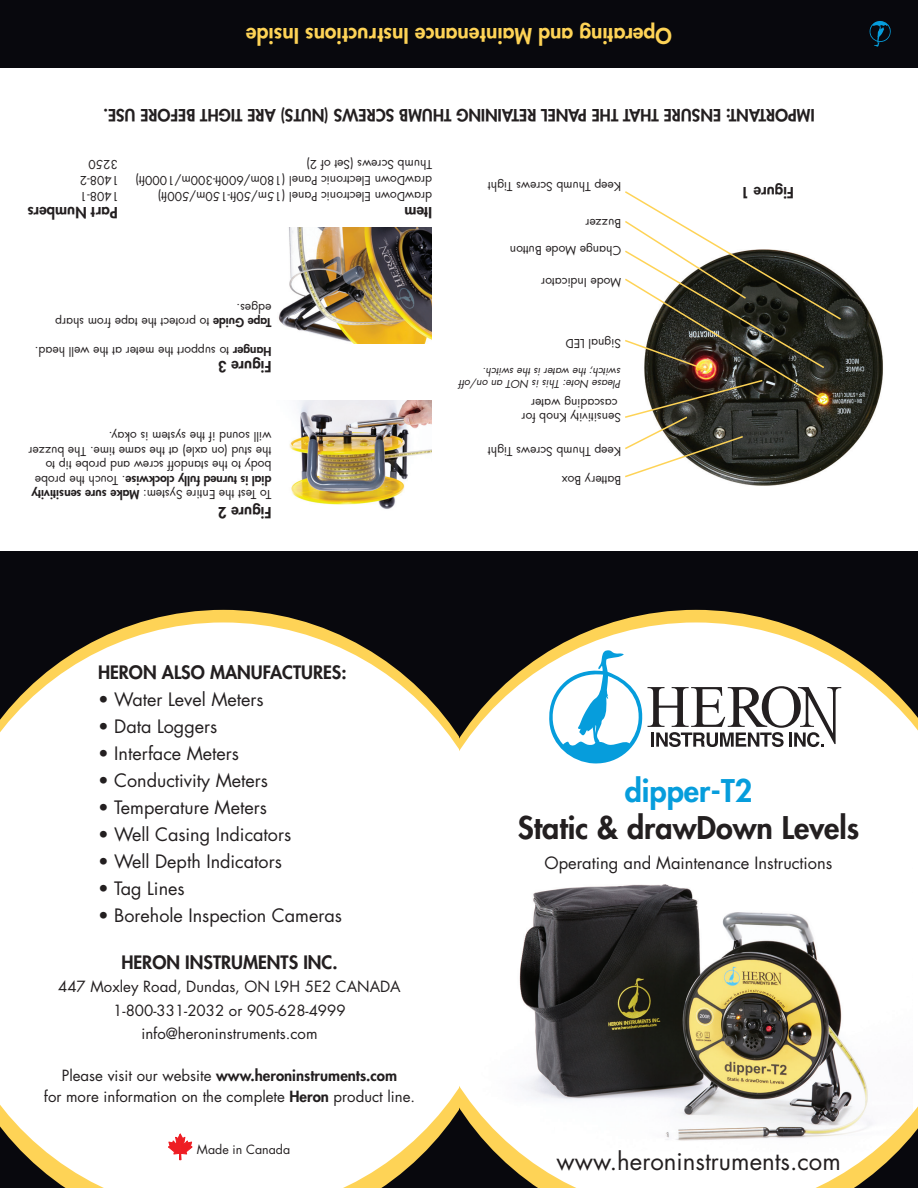
<style>
.page{position:relative;width:918px;height:1188px;background:#fff}
.page>*{position:absolute;margin:0;border:0;box-sizing:border-box;transform-origin:0 0}
.t1{font:800 30.45px "Futura";color:#231f20}
.t2{font:800 30.45px "Futura";color:#069ddc}
.t3{font:24px "Futura";color:#231f20}
.t4{font:800 21px "Futura";color:#fed356}
.t5{font:18px "Futura";color:#231f20}
.t6{font:800 18px "Futura";color:#231f20}
.t7{font:800 16.5px "Futura";color:#231f20}
.t8{font:16.5px "Futura";color:#231f20}
.t9{font:15px/23.4px "Futura";color:#231f20;text-align:center}
.t10{font:800 15px "Futura";color:#231f20}
.t11{font:12.45px "Futura";color:#231f20}
.t12{font:12px/14.4px "Futura";color:#231f20}
.t13{font:italic 10.5px/12.6px "Futura";color:#231f20}
.s1{font-weight:800}
</style>
<div class="page">
<img style="left:519px;top:884px;width:346px;height:195px">
<svg style="left:0;top:599px;width:459px;height:146px"></svg>
<svg style="left:459px;top:1079px;width:409px;height:22px"></svg>
<svg style="left:459px;top:599px;width:459px;height:146px;fill:#08080d"></svg>
<svg style="left:549px;top:650px;width:292px;height:113px"></svg>
<svg style="left:0;top:1101px;width:918px;height:87px"></svg>
<div style="left:0;top:551px;width:918px;height:48px;background:#08080d"></div>
<div style="left:0;top:0;width:918px;height:68px;background:#08080d"></div>
<img style="left:724px;top:279px;width:159px;height:207px">
<svg style="left:625px;top:191px;width:218px;height:288px"></svg>
<img style="left:289px;top:400px;width:143px;height:109px">
<img style="left:278px;top:228px;width:154px;height:116px">
<svg style="left:869px;top:21px;width:22px;height:26px"></svg>
<h3 class="t4" style="left:672px;top:49px;width:427px;rotate:-180deg">Operating and Maintenance Instructions Inside</h3>
<h3 class="t7" style="left:815px;top:125px;width:713px;rotate:-180deg">IMPORTANT: ENSURE THAT THE PANEL RETAINING THUMB SCREWS (NUTS) ARE TIGHT BEFORE USE.</h3>
<p class="t12" style="left:119px;top:188px;width:41px;line-height:15.6px;rotate:-180deg">1408-2<br>3250</p>
<p class="t12" style="left:432px;top:172px;width:127px;rotate:-180deg">Thumb Screws (Set of 2)</p>
<p class="t12" style="left:432px;top:188px;width:298px;rotate:-180deg">drawDown Electronic Panel (180m/600ft-300m/1000ft)</p>
<p class="t12" style="left:119px;top:203px;width:41px;rotate:-180deg">1408-1</p>
<p class="t12" style="left:432px;top:203px;width:276px;rotate:-180deg">drawDown Electronic Panel (15m/50ft-150m/500ft)</p>
<p class="t10" style="left:118px;top:222px;width:92px;rotate:-180deg">Part Numbers</p>
<p class="t10" style="left:432px;top:222px;width:29px;rotate:-180deg">Item</p>
<p class="t12" style="left:271px;top:330px;width:218px;rotate:-180deg"><span class="s1">Tape Guide</span> to protect the tape from sharp edges.</p>
<p class="t12" style="left:271px;top:358px;width:238px;rotate:-180deg"><span class="s1">Hanger</span> to support the meter at the well head.</p>
<p class="t10" style="left:271px;top:376px;width:55px;rotate:-180deg">Figure 3</p>
<p class="t12" style="left:271px;top:501px;width:244px;rotate:-180deg">To Test the Entire System: <span class="s1">Make sure sensitivity dial is turned fully clockwise</span>. Touch the probe body to the standoff screw and probe tip to the stud (on axle) at the same time. The buzzer will sound if the system is okay.</p>
<p class="t10" style="left:271px;top:522px;width:55px;rotate:-180deg">Figure 2</p>
<p class="t12" style="left:621px;top:193px;width:135px;rotate:-180deg">Keep Thumb Screws Tight</p>
<p class="t12" style="left:621px;top:230px;width:37px;rotate:-180deg">Buzzer</p>
<p class="t12" style="left:621px;top:258px;width:113px;rotate:-180deg">Change Mode Button</p>
<p class="t12" style="left:621px;top:290px;width:81px;rotate:-180deg">Mode Indicator</p>
<p class="t12" style="left:621px;top:350px;width:57px;rotate:-180deg">Signal LED</p>
<p class="t13" style="left:621px;top:390px;width:163px;rotate:-180deg">Please Note: This is NOT an on/off switch; the water is the switch.</p>
<p class="t12" style="left:621px;top:425px;width:101px;text-align:center;rotate:-180deg">Sensitivity Knob for cascading water</p>
<p class="t12" style="left:621px;top:458px;width:135px;rotate:-180deg">Keep Thumb Screws Tight</p>
<p class="t12" style="left:621px;top:487px;width:61px;rotate:-180deg">Battery Box</p>
<p class="t10" style="left:794px;top:202px;width:55px;rotate:-180deg">Figure 1</p>
<h3 class="t6" style="left:98px;top:661px;width:250px">HERON ALSO MANUFACTURES:</h3>
<h3 class="t5" style="left:98px;top:688px;width:167px">• Water Level Meters</h3>
<h3 class="t5" style="left:98px;top:715px;width:121px">• Data Loggers</h3>
<h3 class="t5" style="left:98px;top:742px;width:143px">• Interface Meters</h3>
<h3 class="t5" style="left:98px;top:769px;width:172px">• Conductivity Meters</h3>
<h3 class="t5" style="left:98px;top:796px;width:170px">• Temperature Meters</h3>
<h3 class="t5" style="left:98px;top:823px;width:195px">• Well Casing Indicators</h3>
<h3 class="t5" style="left:98px;top:850px;width:185px">• Well Depth Indicators</h3>
<h3 class="t5" style="left:98px;top:877px;width:88px">• Tag Lines</h3>
<h3 class="t5" style="left:98px;top:904px;width:246px">• Borehole Inspection Cameras</h3>
<h3 class="t6" style="left:121px;top:951px;width:218px">HERON INSTRUMENTS INC.</h3>
<p class="t9" style="left:58px;top:975px;width:344px">447 Moxley Road, Dundas, ON L9H 5E2 CANADA<br>1-800-331-2032 or 905-628-4999 info@heroninstruments.com</p>
<p class="t9" style="left:44px;top:1065px;width:373px;line-height:21px">Please visit our website <span class="s1">www.heroninstruments.com<br></span>for more information on the complete <span class="s1">Heron</span> product line.</p>
<p class="t11" style="left:197px;top:1141px;width:95px">Made in Canada</p>
<h1 class="t2" style="left:625px;top:772px;width:129px">dipper-T2</h1>
<h1 class="t1" style="left:518px;top:808px;width:343px">Static &amp; drawDown Levels</h1>
<h3 class="t8" style="left:544px;top:853px;width:290px">Operating and Maintenance Instructions</h3>
<h2 class="t3" style="left:557px;top:1146px;width:286px">www.heroninstruments.com</h2>
</div>
